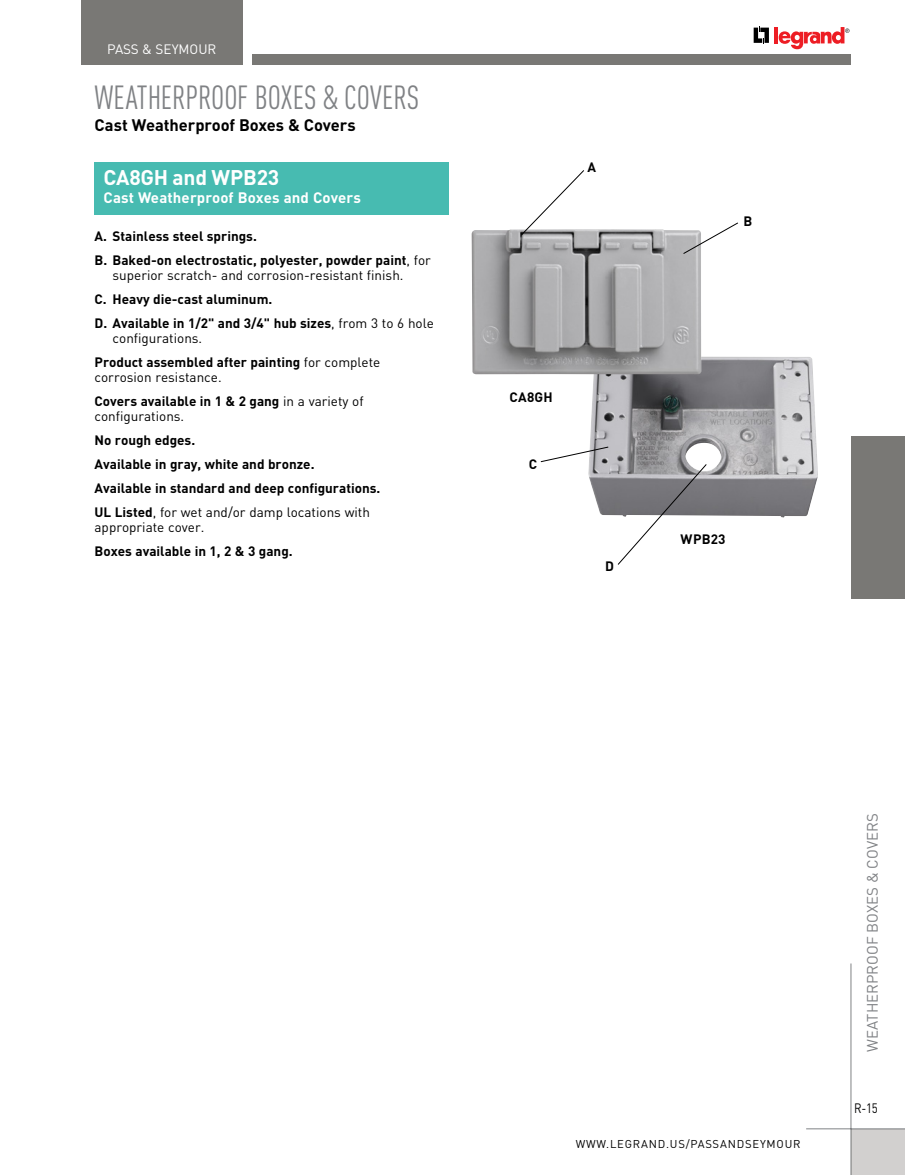
<style>
.page{position:relative;width:905px;height:1175px;background:#fff}
.page>*{position:absolute;margin:0;border:0;box-sizing:border-box;transform-origin:0 0}
.t1{font:condensed 33px "DIN Pro";letter-spacing:-.005em;color:#808285;scale:.95 1}
.t2{font:700 21px "DIN Pro";letter-spacing:-.01em;color:#fff}
.t3{font:700 16.5px "DIN Pro";letter-spacing:-.005em;color:#000}
.t4{font:700 15px "DIN Pro";letter-spacing:.01em;color:#fff}
.t5{font:15px "DIN Pro";color:#808285}
.t6{font:700 13.5px/24px "DIN Pro";color:#000}
.t7{font:13.5px/24px "DIN Pro";color:#000}
.t8{font:13.5px "DIN Pro";color:#fff}
.t9{font:13.5px "DIN Pro";color:#000;scale:.85 1}
.t10{font:11.25px "DIN Pro";letter-spacing:.07em;color:#000}
.s1{font-weight:400}
.s2{font-weight:700}
</style>
<div class="page">
<hr style="left:774px;top:27px;width:4px;height:16px;background:#ed1d24">
<svg style="left:778px;top:27px;width:71px;height:22px"></svg>
<svg style="left:753px;top:26px;width:16px;height:18px"></svg>
<div style="left:81px;top:0;width:162px;height:65px;background:#797875"></div>
<div style="left:252px;top:54px;width:598px;height:11px;background:#797875"></div>
<div style="left:850px;top:1129px;width:54px;height:45px;background:#d2d0cf"></div>
<hr style="left:806px;top:1128px;width:98px;height:1px;background:#808285">
<hr style="left:850px;top:963px;width:1px;height:211px;background:#808285">
<div style="left:850px;top:436px;width:54px;height:162px;background:#797875"></div>
<img style="left:588px;top:356px;width:230px;height:161px">
<svg style="left:617px;top:464px;width:89px;height:101px"></svg>
<svg style="left:540px;top:446px;width:68px;height:16px"></svg>
<img style="left:471px;top:229px;width:230px;height:145px">
<svg style="left:521px;top:170px;width:63px;height:65px"></svg>
<svg style="left:683px;top:222px;width:55px;height:32px"></svg>
<div style="left:94px;top:162px;width:355px;height:52px;background:#47bbb1"></div>
<p class="t8" style="left:107px;top:40px;width:111px">PASS &amp; SEYMOUR</p>
<h1 class="t1" style="left:95px;top:78px;width:343px">WEATHERPROOF BOXES &amp; COVERS</h1>
<p class="t3" style="left:94px;top:114px;width:262px">Cast Weatherproof Boxes &amp; Covers</p>
<h2 class="t2" style="left:104px;top:163px;width:177px">CA8GH and WPB23</h2>
<p class="t4" style="left:104px;top:187px;width:259px">Cast Weatherproof Boxes and Covers</p>
<p class="t6" style="left:94px;top:224px;width:338px">A. Stainless steel springs.<br>B. Baked-on electrostatic, polyester, powder paint<span class="s1">, for</span></p>
<p class="t7" style="left:112px;top:263px;width:292px">superior scratch- and corrosion-resistant finish.</p>
<p class="t6" style="left:94px;top:287px;width:341px">C. Heavy die-cast aluminum.<br>D. Available in 1/2" and 3/4" hub sizes<span class="s1">, from 3 to 6 hole</span></p>
<p class="t6" style="left:94px;top:326px;width:287px;text-indent:18px"><span class="s1">configurations.<br></span>Product assembled after painting <span class="s1">for complete</span></p>
<p class="t7" style="left:94px;top:365px;width:271px">corrosion resistance.<br><span class="s2">Covers available in 1 &amp; 2 gang</span> in a variety of</p>
<p class="t7" style="left:94px;top:404px;width:91px">configurations.</p>
<p class="t6" style="left:94px;top:428px;width:287px">No rough edges.<br>Available in gray, white and bronze.<br>Available in standard and deep configurations.<br>UL Listed<span class="s1">, for wet and/or damp locations with</span></p>
<p class="t7" style="left:94px;top:515px;width:111px">appropriate cover.</p>
<p class="t6" style="left:94px;top:539px;width:200px">Boxes available in 1, 2 &amp; 3 gang.</p>
<p class="t6" style="left:587px;top:155px;width:10px">A</p>
<p class="t6" style="left:509px;top:384px;width:45px">CA8GH</p>
<p class="t6" style="left:529px;top:452px;width:10px">C</p>
<p class="t6" style="left:605px;top:553px;width:10px">D</p>
<p class="t6" style="left:743px;top:208px;width:10px">B</p>
<p class="t6" style="left:680px;top:527px;width:46px">WPB23</p>
<p class="t10" style="left:575px;top:1135px;width:226px">WWW.LEGRAND.US/PASSANDSEYMOUR</p>
<p class="t5" style="left:862px;top:1051px;width:240px;rotate:-90deg">WEATHERPROOF BOXES &amp; COVERS</p>
<p class="t9" style="left:854px;top:1099px;width:29px">R-15</p>
</div>
